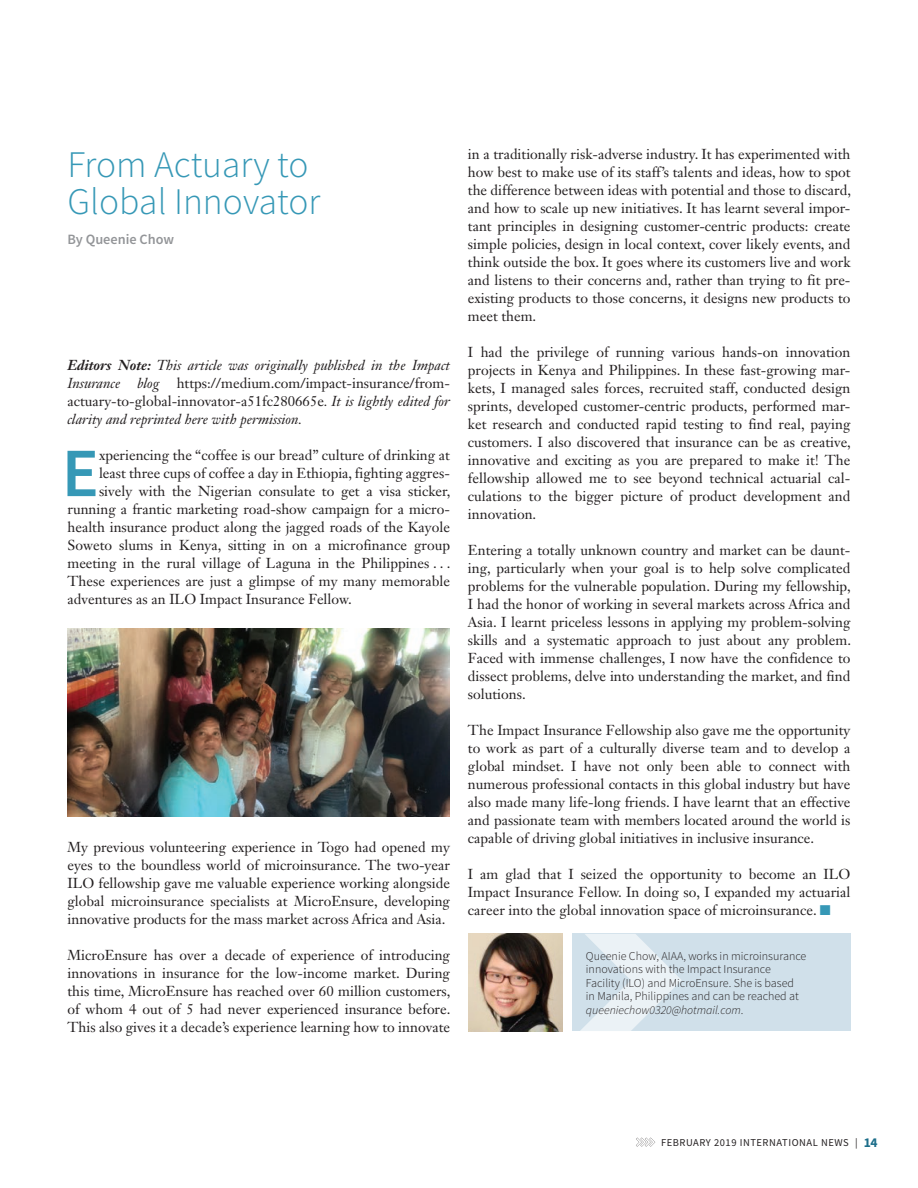
<style>
.page{position:relative;width:918px;height:1188px;background:#fff}
.page>*{position:absolute;margin:0;border:0;box-sizing:border-box;transform-origin:0 0}
.t1{font:600 69.3px "Source Sans Pro";color:#3698b6}
.t2{font:300 37.5px/37.5px "Source Sans Pro";color:#3698b6}
.t3{font:14.25px/18px "Janson Text LT Std";color:#231f20;text-align:justify}
.t4{font:italic 14.25px/18px "Janson Text LT Std";color:#231f20;text-align:justify}
.t5{font:600 14.25px "Source Sans Pro";color:#939598}
.t6{font:300 12px/13.5px "Source Sans Pro";color:#231f20}
.t7{font:10.5px "Source Sans Pro";letter-spacing:.05em;color:#231f20}
.s1{font-weight:700}
.s2{font-style:normal}
.s3{color:#3698b6}
.s4{font-style:italic}
.s5{font-weight:700;font-size:13.5px;color:#1d6e8a}
</style>
<div class="page">
<svg style="left:636px;top:1138px;width:19px;height:9px"></svg>
<img style="left:68px;top:628px;width:382px;height:189px">
<div style="left:572px;top:934px;width:278px;height:97px;background:#d0e0ea"></div>
<svg style="left:580px;top:934px;width:102px;height:97px"></svg>
<img style="left:468px;top:934px;width:94px;height:97px">
<h2 class="t2" style="left:68px;top:146px;width:255px">From Actuary to<br>Global Innovator</h2>
<p class="t5" style="left:68px;top:230px;width:108px">By Queenie Chow</p>
<p class="t4" style="left:68px;top:356px;width:384px"><span class="s1">Editors Note:</span> This article was originally published in the Impact Insurance blog <span class="s2">https://medium.com/impact- insurance/from - actuary - to- global- innovator- a51fc280665e</span>. It is lightly edited for clarity and reprinted here with permission.</p>
<h1 class="t1" style="left:62px;top:429px;width:39px">E</h1>
<p class="t3" style="left:99px;top:446px;width:352px">xperiencing the “coffee is our bread” culture of drinking at</p>
<p class="t3" style="left:99px;top:464px;width:352px">least three cups of coffee a day in Ethiopia, fighting aggres-</p>
<p class="t3" style="left:99px;top:482px;width:353px">sively with the Nigerian consulate to get a visa sticker,</p>
<p class="t3" style="left:68px;top:500px;width:384px">running a frantic marketing road- show campaign for a micro-</p>
<p class="t3" style="left:68px;top:518px;width:384px">health insurance product along the jagged roads of the Kayole</p>
<p class="t3" style="left:68px;top:536px;width:384px">Soweto slums in Kenya, sitting in on a microfinance group</p>
<p class="t3" style="left:68px;top:554px;width:385px">meeting in the rural village of Laguna in the Philippines . . .</p>
<p class="t3" style="left:68px;top:572px;width:384px">These experiences are just a glimpse of my many memorable</p>
<p class="t3" style="left:68px;top:590px;width:286px">adventures as an ILO Impact Insurance Fellow.</p>
<p class="t3" style="left:68px;top:838px;width:384px">My previous volunteering experience in Togo had opened my eyes to the boundless world of microinsurance. The two- year ILO fellowship gave me valuable experience working alongside global microinsurance specialists at MicroEnsure, developing innovative products for the mass market across Africa and Asia.</p>
<p class="t3" style="left:68px;top:946px;width:385px">MicroEnsure has over a decade of experience of introducing innovations in insurance for the low- income market. During this time, MicroEnsure has reached over 60 million customers, of whom 4 out of 5 had never experienced insurance before.<br>This also gives it a decade’s experience learning how to innovate</p>
<p class="t3" style="left:468px;top:145px;width:385px">in a traditionally risk- adverse industry. It has experimented with how best to make use of its staff’s talents and ideas, how to spot the difference between ideas with potential and those to discard, and how to scale up new initiatives. It has learnt several impor&shy;tant principles in designing customer- centric products: create simple policies, design in local context, cover likely events, and think outside the box. It goes where its customers live and work and listens to their concerns and, rather than trying to fit pre&shy;existing products to those concerns, it designs new products to meet them.</p>
<p class="t3" style="left:468px;top:343px;width:384px">I had the privilege of running various hands- on innovation projects in Kenya and Philippines. In these fast- growing mar&shy;kets, I managed sales forces, recruited staff, conducted design sprints, developed customer- centric products, performed mar&shy;ket research and conducted rapid testing to find real, paying customers. I also discovered that insurance can be as creative, innovative and exciting as you are prepared to make it! The fellowship allowed me to see beyond technical actuarial cal&shy;culations to the bigger picture of product development and innovation.</p>
<p class="t3" style="left:468px;top:541px;width:385px">Entering a totally unknown country and market can be daunt&shy;ing, particularly when your goal is to help solve complicated problems for the vulnerable population. During my fellowship, I had the honor of working in several markets across Africa and Asia. I learnt priceless lessons in applying my problem- solving skills and a systematic approach to just about any problem.<br>Faced with immense challenges, I now have the confidence to dissect problems, delve into understanding the market, and find solutions.</p>
<p class="t3" style="left:468px;top:721px;width:384px">The Impact Insurance Fellowship also gave me the opportunity to work as part of a culturally diverse team and to develop a global mindset. I have not only been able to connect with numerous professional contacts in this global industry but have also made many life- long friends. I have learnt that an effective and passionate team with members located around the world is capable of driving global initiatives in inclusive insurance.</p>
<p class="t3" style="left:468px;top:865px;width:384px">I am glad that I seized the opportunity to become an ILO Impact Insurance Fellow. In doing so, I expanded my actuarial career into the global innovation space of microinsurance. <span class="s3">■</span></p>
<p class="t6" style="left:586px;top:949px;width:222px">Queenie Chow, AIAA, works in microinsurance innovations with the Impact Insurance Facility (ILO) and MicroEnsure. She is based<br>in Manila, Philippines and can be reached at <span class="s4">queeniechow0320@hotmail.com</span>.</p>
<p class="t7" style="left:661px;top:1136px;width:218px">FEBRUARY 2019 INTERNATIONAL NEWS | <span class="s5">14</span></p>
</div>
